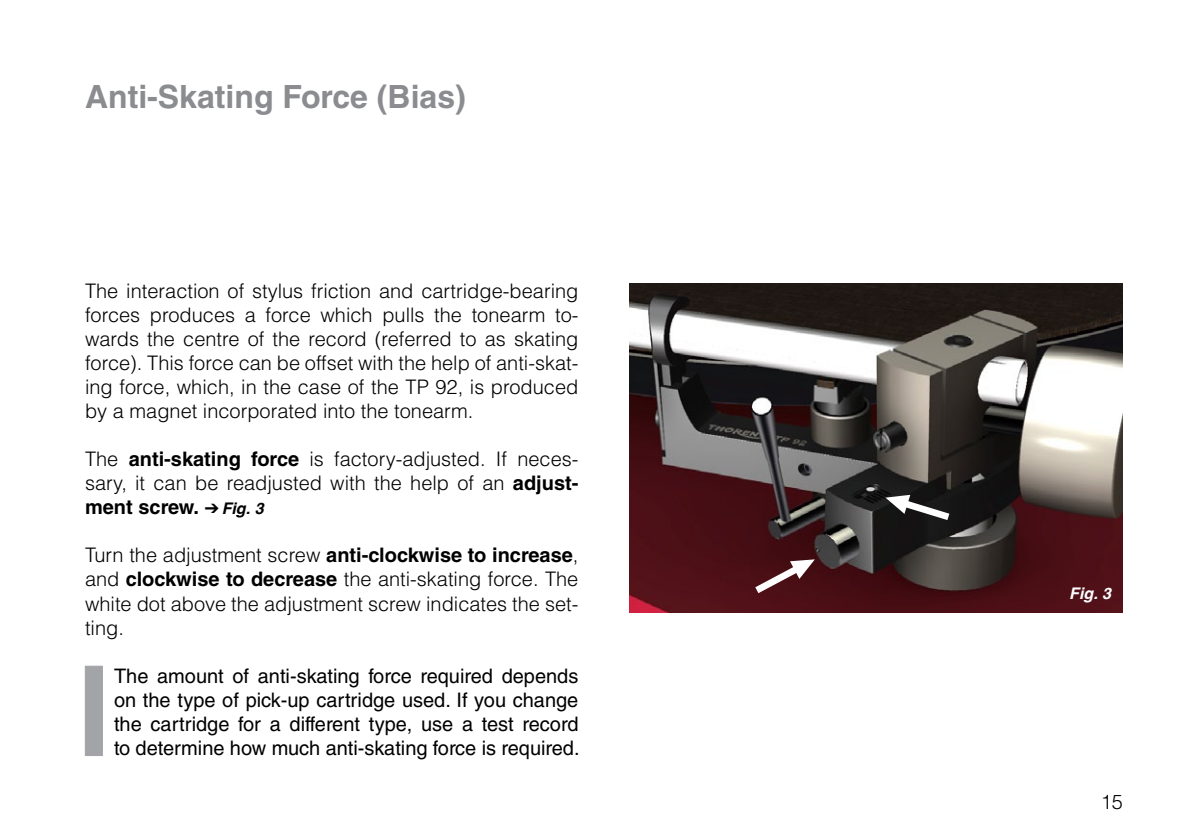
<style>
.page{position:relative;width:1191px;height:840px;background:#fff}
.page>*{position:absolute;margin:0;border:0;box-sizing:border-box;transform-origin:0 0}
.t1{font:700 32px "Helvetica LT Std";color:#8b8c8f}
.t2{font:300 20px/24px "Helvetica LT Std";color:#000;text-align:justify}
.t3{font:20px/24px "Helvetica LT Std";color:#000;text-align:justify}
.t4{font:italic 700 16px "Helvetica";color:#fff}
.s1{font-weight:700}
.s2{font-family:"Helvetica";font-weight:700;font-style:italic;font-size:16px}
</style>
<div class="page">
<img style="left:629px;top:283px;width:494px;height:329px">
<div style="left:85px;top:665px;width:18px;height:90px;background:#a3a4a7"></div>
<svg style="left:755px;top:550px;width:64px;height:43px"></svg>
<svg style="left:882px;top:488px;width:67px;height:31px"></svg>
<h1 class="t1" style="left:85px;top:77px;width:382px">Anti-Skating Force (Bias)</h1>
<p class="t2" style="left:85px;top:279px;width:495px">The interaction of stylus friction and cartridge-bearing forces produces a force which pulls the tonearm to&shy;wards the centre of the record (referred to as skating force). This force can be offset with the help of anti-skat&shy;ing force, which, in the case of the TP 92, is produced by a magnet incorporated into the tonearm.</p>
<p class="t2" style="left:85px;top:447px;width:495px">The <span class="s1">anti-skating force</span> is factory-adjusted. If neces&shy;sary, it can be readjusted with the help of an <span class="s1">adjust&shy;ment screw.</span> ➔ <span class="s2">Fig. 3</span></p>
<p class="t2" style="left:85px;top:543px;width:495px">Turn the adjustment screw <span class="s1">anti-clockwise to increase</span>, and <span class="s1">clockwise to decrease</span> the anti-skating force. The white dot above the adjustment screw indicates the set&shy;ting.</p>
<p class="t3" style="left:114px;top:663px;width:467px">The amount of anti-skating force required depends on the type of pick-up cartridge used. If you change the cartridge for a different type, use a test record to determine how much anti-skating force is required.</p>
<p class="t4" style="left:1069px;top:580px;width:43px">Fig. 3</p>
<p class="t2" style="left:1100px;top:789px;width:24px">15</p>
</div>
